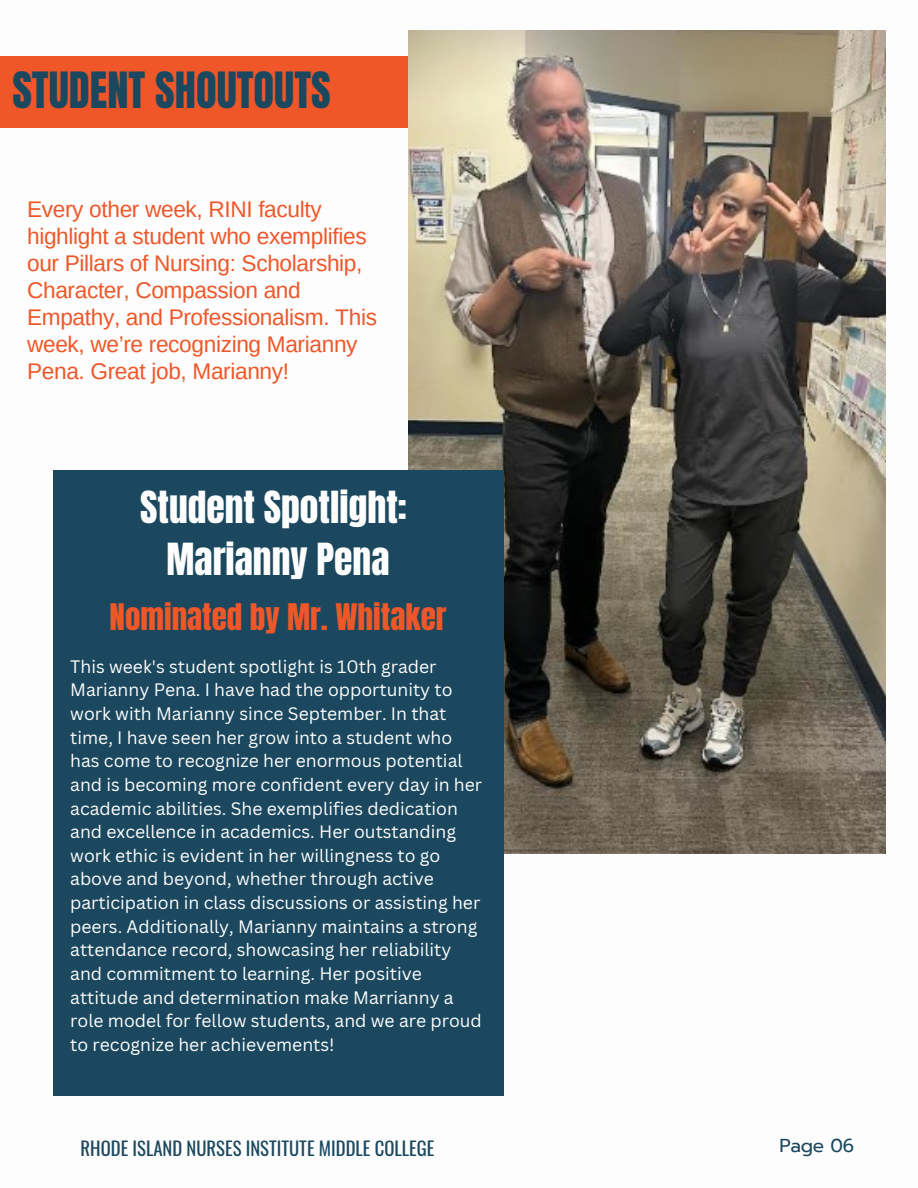
<style>
.page{position:relative;width:918px;height:1188px;background:#fff}
.page>*{position:absolute;margin:0;border:0;box-sizing:border-box;transform-origin:0 0}
.t1{font:42.45px "Anton";color:#1b485f}
.t2{font:37.65px/51.8px "Anton";color:#fdfdfd;text-align:center}
.t3{font:31.2px "Anton";color:#ef5729}
.t4{font:22.65px/27px "Arimo";letter-spacing:-.015em;color:#ef5729}
.t5{font:18.75px "Oswald";color:#1b485f}
.t6{font:18.6px "Prompt";letter-spacing:-.015em;color:#1b485e}
.t7{font:17.55px/23.7px "Canva Sans";color:#fdfdfd}
</style>
<div class="page">
<div style="left:0;top:56px;width:503px;height:72px;background:#ef5729"></div>
<img style="left:409px;top:30px;width:477px;height:824px">
<div style="left:53px;top:470px;width:450px;height:626px;background:#1b485e"></div>
<h1 class="t1" style="left:12px;top:60px;width:320px">STUDENT SHOUTOUTS</h1>
<p class="t4" style="left:27px;top:196px;width:351px">Every other week, RINI faculty highlight a student who exemplifies our Pillars of Nursing: Scholarship,<br>Character, Compassion and<br>Empathy, and Professionalism. This week, we’re recognizing Marianny<br>Pena. Great job, Marianny!</p>
<h4 class="t2" style="left:140px;top:482px;width:268px">Student Spotlight:<br>Marianny Pena</h4>
<h2 class="t3" style="left:110px;top:594px;width:339px">Nominated by Mr. Whitaker</h2>
<h3 class="t7" style="left:70px;top:654px;width:413px">This week's student spotlight is 10th grader Marianny Pena. I have had the opportunity to work with Marianny since September. In that time, I have seen her grow into a student who has come to recognize her enormous potential and is becoming more confident every day in her academic abilities. She exemplifies dedication and excellence in academics. Her outstanding work ethic is evident in her willingness to go above and beyond, whether through active participation in class discussions or assisting her peers. Additionally, Marianny maintains a strong attendance record, showcasing her reliability and commitment to learning. Her positive attitude and determination make Marrianny a role model for fellow students, and we are proud to recognize her achievements!</h3>
<p class="t5" style="left:81px;top:1134px;width:355px">RHODE ISLAND NURSES INSTITUTE MIDDLE COLLEGE</p>
<p class="t6" style="left:780px;top:1132px;width:76px">Page 06</p>
</div>
